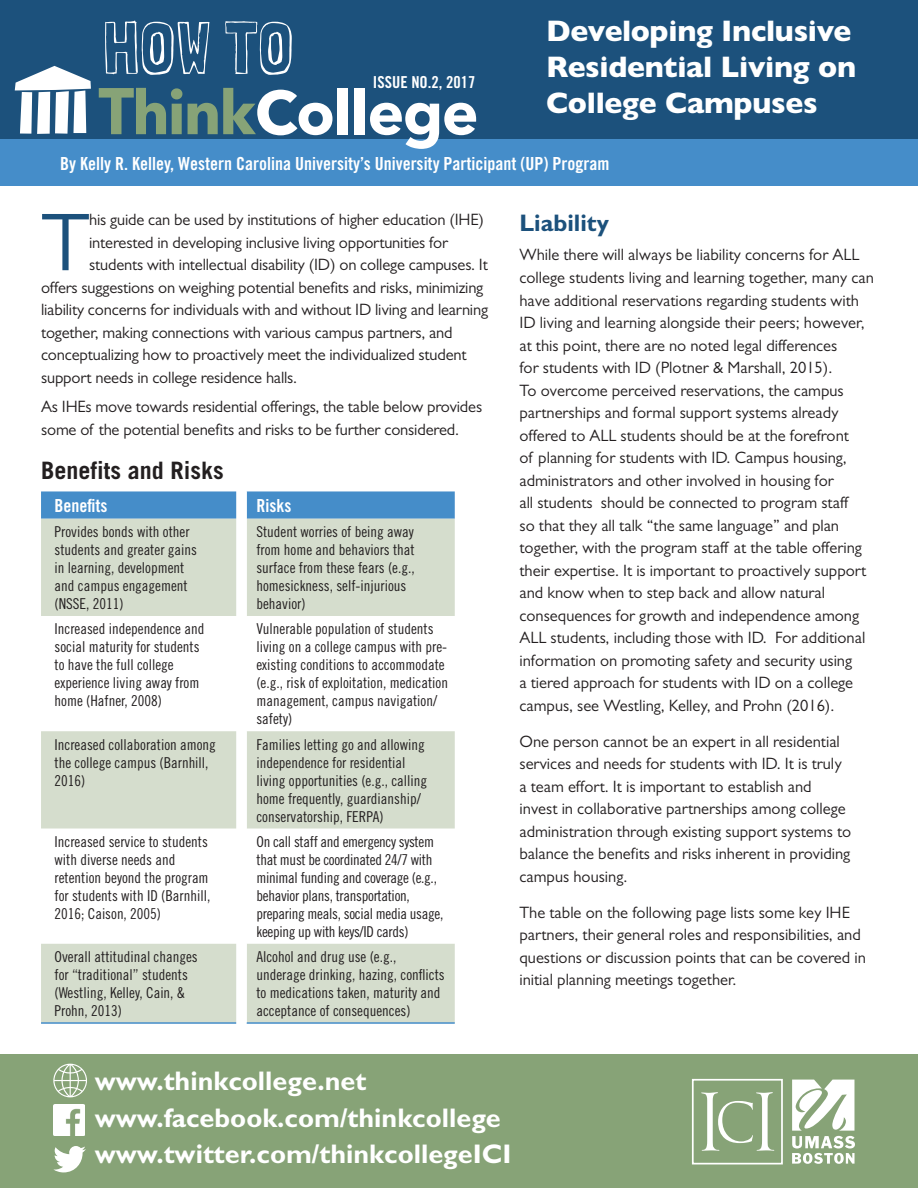
<style>
.page{position:relative;width:918px;height:1188px;background:#fff}
.page>*{position:absolute;margin:0;border:0;box-sizing:border-box;transform-origin:0 0}
.t1{font:82.5px "Gill Sans";color:#1c517c}
.t2{font:75.15px "Londrina Sketch";color:#fff}
.t3{font:700 61.35px "Avenir Next";letter-spacing:-.02em;color:#fff}
.t4{font:800 30px/36px "Gill Sans";letter-spacing:-.01em;color:#fff}
.t5{font:700 27px "Gill Sans";color:#fff}
.t6{font:700 24px "Trade Gothic";color:#231f20}
.t7{font:700 24px "Gill Sans";color:#1c517c}
.t8{font:18px "Trade Gothic Bold Cond Twenty";color:#fff}
.t9{font:16.5px/22.5px "Gill Sans";color:#231f20}
.t10{font:16.5px "Trade Gothic Bold Cond Twenty";color:#fff}
.t11{font:15px/18px "Trade Gothic Cond Eighteen";color:#231f20}
.t12{font:15px/18px "Trade Gothic Cond Eighteen";letter-spacing:-.02em;color:#231f20}
</style>
<div class="page">
<div style="left:0;top:129px;width:918px;height:57px;background:#458dc9"></div>
<div style="left:0;top:0;width:918px;height:139px;background:#1c517c"></div>
<div style="left:0;top:1054px;width:918px;height:134px;background:#87a377"></div>
<svg style="left:53px;top:1146px;width:33px;height:26px"></svg>
<img style="left:53px;top:1105px;width:32px;height:31px">
<svg style="left:53px;top:1064px;width:34px;height:33px"></svg>
<svg style="left:99px;top:88px;width:83px;height:46px"></svg>
<svg style="left:188px;top:88px;width:68px;height:46px"></svg>
<svg style="left:15px;top:66px;width:76px;height:68px"></svg>
<svg style="left:41px;top:491px;width:414px;height:28px;background:#4a90ca"></svg>
<svg style="left:41px;top:519px;width:414px;height:503px;fill:#d5ddcd"></svg>
<hr style="left:41px;top:1022px;width:202px;height:2px;background:#458dc9">
<hr style="left:243px;top:1022px;width:212px;height:2px;background:#458dc9">
<div style="left:692px;top:1079px;width:91px;height:85px;border:2px solid #fff"></div>
<svg style="left:701px;top:1092px;width:73px;height:59px"></svg>
<svg style="left:792px;top:1080px;width:63px;height:84px"></svg>
<div style="left:236px;top:481px;width:11px;height:550px;background:#fff"></div>
<h1 class="t2" style="left:102px;top:4px;width:193px">HOW TO</h1>
<p class="t10" style="left:373px;top:72px;width:104px">ISSUE NO.2, 2017</p>
<h1 class="t3" style="left:255px;top:60px;width:225px">College</h1>
<p class="t4" style="left:546px;top:13px;width:312px">Developing Inclusive<br>Residential Living on<br>College Campuses</p>
<p class="t8" style="left:60px;top:152px;width:551px">By Kelly R. Kelley, Western Carolina University’s University Participant (UP) Program</p>
<p class="t1" style="left:41px;top:195px;width:50px">T</p>
<p class="t9" style="left:89px;top:208px;width:396px">his guide can be used by institutions of higher education (IHE)</p>
<p class="t9" style="left:89px;top:231px;width:361px">interested in developing inclusive living opportunities for</p>
<p class="t9" style="left:89px;top:253px;width:400px">students with intellectual disability (ID) on college campuses. It</p>
<p class="t9" style="left:41px;top:276px;width:444px">offers suggestions on weighing potential benefits and risks, minimizing</p>
<p class="t9" style="left:41px;top:298px;width:449px">liability concerns for individuals with and without ID living and learning</p>
<p class="t9" style="left:41px;top:321px;width:413px">together, making connections with various campus partners, and</p>
<p class="t9" style="left:41px;top:343px;width:427px">conceptualizing how to proactively meet the individualized student</p>
<p class="t9" style="left:41px;top:366px;width:257px">support needs in college residence halls.</p>
<p class="t9" style="left:41px;top:395px;width:443px">As IHEs move towards residential offerings, the table below provides some of the potential benefits and risks to be further considered.</p>
<h2 class="t6" style="left:41px;top:455px;width:184px">Benefits and Risks</h2>
<p class="t8" style="left:55px;top:495px;width:54px">Benefits</p>
<p class="t8" style="left:256px;top:495px;width:36px">Risks</p>
<p class="t11" style="left:55px;top:523px;width:144px">Provides bonds with other students and greater gains in learning, development and campus engagement (NSSE, 2011)</p>
<p class="t11" style="left:256px;top:523px;width:160px">Student worries of being away from home and behaviors that surface from these fears (e.g., homesickness, self-injurious behavior)</p>
<p class="t11" style="left:55px;top:620px;width:151px">Increased independence and social maturity for students to have the full college experience living away from home (Hafner, 2008)</p>
<p class="t11" style="left:256px;top:620px;width:193px">Vulnerable population of students living on a college campus with pre&shy;existing conditions to accommodate (e.g., risk of exploitation, medication management, campus navigation/ safety)</p>
<p class="t11" style="left:55px;top:735px;width:163px">Increased collaboration among the college campus (Barnhill,<br>2016)</p>
<p class="t11" style="left:256px;top:735px;width:172px">Families letting go and allowing independence for residential living opportunities (e.g., calling home frequently, guardianship/ conservatorship, FERPA)</p>
<p class="t11" style="left:55px;top:833px;width:157px">Increased service to students with diverse needs and retention beyond the program for students with ID (Barnhill,<br>2016; Caison, 2005)</p>
<p class="t12" style="left:256px;top:833px;width:188px">On call staff and emergency system that must be coordinated 24/7 with minimal funding and coverage (e.g., behavior plans, transportation, preparing meals, social media usage, keeping up with keys/ID cards)</p>
<p class="t11" style="left:55px;top:948px;width:145px">Overall attitudinal changes for “traditional” students (Westling, Kelley, Cain, &amp;<br>Prohn, 2013)</p>
<p class="t11" style="left:256px;top:948px;width:190px">Alcohol and drug use (e.g., underage drinking, hazing, conflicts to medications taken, maturity and acceptance of consequences)</p>
<h2 class="t7" style="left:519px;top:209px;width:91px">Liability</h2>
<p class="t9" style="left:519px;top:244px;width:356px">While there will always be liability concerns for ALL college students living and learning together, many can have additional reservations regarding students with ID living and learning alongside their peers; however, at this point, there are no noted legal differences<br>for students with ID (Plotner &amp; Marshall, 2015).<br>To overcome perceived reservations, the campus partnerships and formal support systems already offered to ALL students should be at the forefront<br>of planning for students with ID. Campus housing, administrators and other involved in housing for<br>all students should be connected to program staff<br>so that they all talk “the same language” and plan together, with the program staff at the table offering their expertise. It is important to proactively support and know when to step back and allow natural consequences for growth and independence among ALL students, including those with ID. For additional information on promoting safety and security using<br>a tiered approach for students with ID on a college campus, see Westling, Kelley, and Prohn (2016).</p>
<p class="t9" style="left:519px;top:730px;width:333px">One person cannot be an expert in all residential services and needs for students with ID. It is truly a team effort. It is important to establish and invest in collaborative partnerships among college administration through existing support systems to balance the benefits and risks inherent in providing campus housing.</p>
<p class="t9" style="left:519px;top:901px;width:348px">The table on the following page lists some key IHE partners, their general roles and responsibilities, and questions or discussion points that can be covered in initial planning meetings together.</p>
<p class="t5" style="left:95px;top:1065px;width:273px">www.thinkcollege.net</p>
<p class="t5" style="left:95px;top:1102px;width:408px">www.facebook.com/thinkcollege</p>
<p class="t5" style="left:95px;top:1138px;width:418px">www.twitter.com/thinkcollegeICI</p>
</div>
